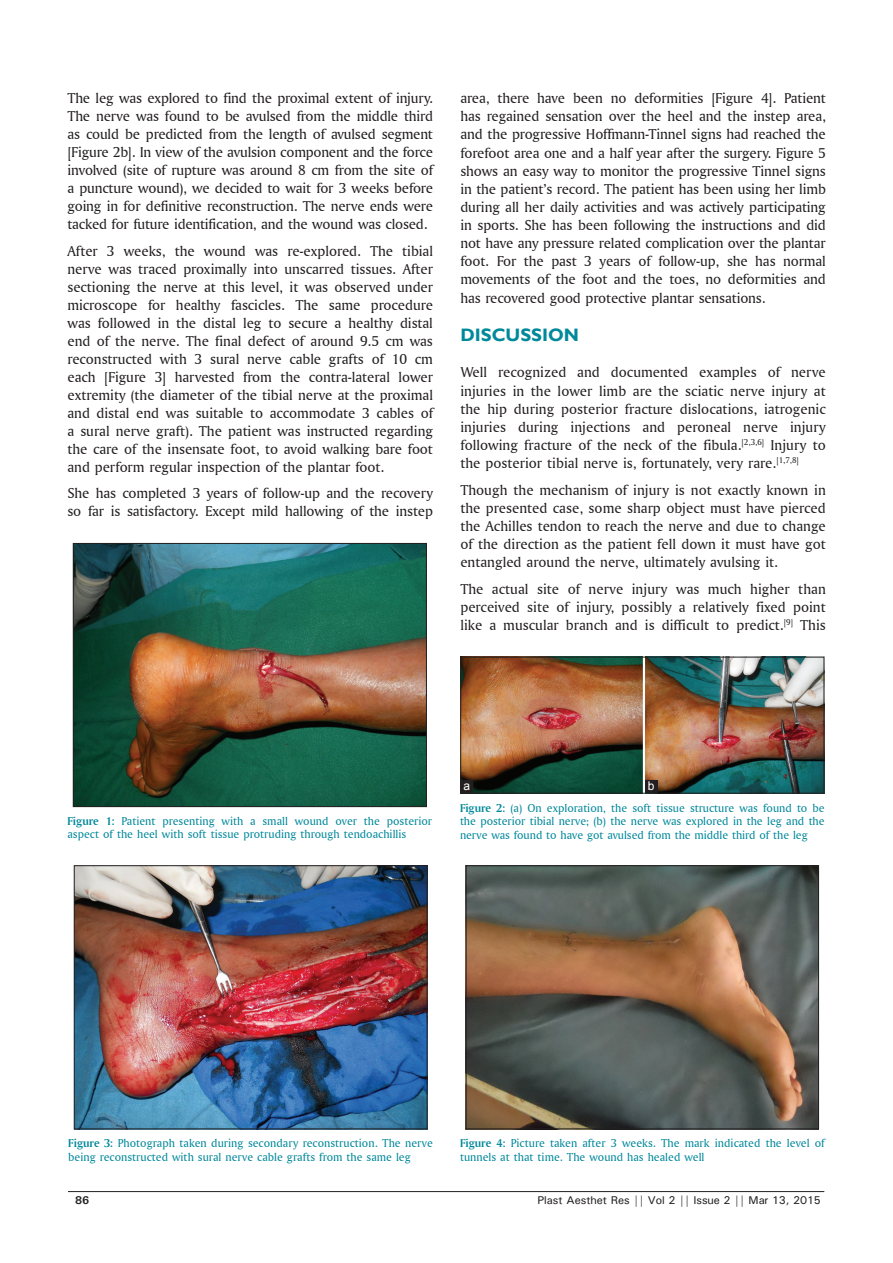
<style>
.page{position:relative;width:893px;height:1263px;background:#fff}
.page>*{position:absolute;margin:0;border:0;box-sizing:border-box;transform-origin:0 0}
.t1{font:700 18px "Gill Sans";color:#00889b}
.TX{font:15px/18.1px "Amerigo BT Roman A";letter-spacing:-.01em;color:#231f20;text-align:justify}
.FGC{font:12px/13.5px "Amerigo BT Roman A";color:#00889b}
.LABEL{font:12px "Arial";color:#fff}
.t2{font:500 11.25px "Univers";letter-spacing:-.005em;color:#231f20}
.t3{font:700 11.25px "Univers";color:#231f20}
.s1{font-family:"Amerigo BT Bold A"}
</style>
<div class="page">
<hr style="left:68px;top:1191px;width:756px;height:1px;background:#231f20">
<img style="left:75px;top:545px;width:350px;height:260px">
<div style="left:73px;top:543px;width:354px;height:264px;border:1px solid #231f20"></div>
<img style="left:462px;top:659px;width:360px;height:132px">
<div style="left:460px;top:657px;width:364px;height:136px;border:1px solid #231f20"></div>
<img style="left:76px;top:867px;width:349px;height:260px">
<div style="left:74px;top:865px;width:353px;height:264px;border:1px solid #231f20"></div>
<img style="left:468px;top:867px;width:349px;height:260px">
<div style="left:466px;top:865px;width:353px;height:264px;border:1px solid #231f20"></div>
<div style="left:460px;top:781px;width:13px;height:12px;background:#231f20"></div>
<div style="left:645px;top:780px;width:13px;height:13px;background:#231f20"></div>
<p class="TX" style="left:68px;top:89px;width:367px">The leg was explored to find the proximal extent of injury.<br>The nerve was found to be avulsed from the middle third as could be predicted from the length of avulsed segment [Figure 2b]. In view of the avulsion component and the force involved (site of rupture was around 8 cm from the site of a puncture wound), we decided to wait for 3 weeks before going in for definitive reconstruction. The nerve ends were tacked for future identification, and the wound was closed.</p>
<p class="TX" style="left:68px;top:241px;width:367px">After 3 weeks, the wound was re‑explored. The tibial nerve was traced proximally into unscarred tissues. After sectioning the nerve at this level, it was observed under microscope for healthy fascicles. The same procedure was followed in the distal leg to secure a healthy distal end of the nerve. The final defect of around 9.5 cm was reconstructed with 3 sural nerve cable grafts of 10 cm each [Figure 3] harvested from the contra‑lateral lower extremity (the diameter of the tibial nerve at the proximal and distal end was suitable to accommodate 3 cables of a sural nerve graft). The patient was instructed regarding the care of the insensate foot, to avoid walking bare foot and perform regular inspection of the plantar foot.</p>
<p class="TX" style="left:68px;top:484px;width:367px">She has completed 3 years of follow‑up and the recovery so far is satisfactory. Except mild hallowing of the instep</p>
<p class="TX" style="left:460px;top:89px;width:367px">area, there have been no deformities [Figure 4]. Patient has regained sensation over the heel and the instep area, and the progressive Hoffmann‑Tinnel signs had reached the forefoot area one and a half year after the surgery. Figure 5 shows an easy way to monitor the progressive Tinnel signs in the patient’s record. The patient has been using her limb during all her daily activities and was actively participating in sports. She has been following the instructions and did not have any pressure related complication over the plantar foot. For the past 3 years of follow‑up, she has normal movements of the foot and the toes, no deformities and has recovered good protective plantar sensations.</p>
<h1 class="t1" style="left:460px;top:324px;width:120px">DISCUSSION</h1>
<p class="TX" style="left:460px;top:363px;width:367px">Well recognized and documented examples of nerve injuries in the lower limb are the sciatic nerve injury at the hip during posterior fracture dislocations, iatrogenic injuries during injections and peroneal nerve injury following fracture of the neck of the fibula.<sup>[2,3,6]</sup> Injury to the posterior tibial nerve is, fortunately, very rare.<sup>[1,7,8]</sup></p>
<p class="TX" style="left:460px;top:480px;width:367px">Though the mechanism of injury is not exactly known in the presented case, some sharp object must have pierced the Achilles tendon to reach the nerve and due to change of the direction as the patient fell down it must have got entangled around the nerve, ultimately avulsing it.</p>
<p class="TX" style="left:460px;top:579px;width:367px">The actual site of nerve injury was much higher than perceived site of injury, possibly a relatively fixed point like a muscular branch and is difficult to predict.<sup>[9]</sup> This</p>
<p class="FGC" style="left:68px;top:814px;width:366px"><span class="s1">Figure 1:</span> Patient presenting with a small wound over the posterior aspect of the heel with soft tissue protruding through tendoachillis</p>
<p class="LABEL" style="left:464px;top:778px;width:8px">a</p>
<p class="LABEL" style="left:648px;top:777px;width:8px">b</p>
<p class="FGC" style="left:460px;top:800px;width:366px;text-align:justify"><span class="s1">Figure 2:</span> (a) On exploration, the soft tissue structure was found to be the posterior tibial nerve; (b) the nerve was explored in the leg and the nerve was found to have got avulsed from the middle third of the leg</p>
<p class="FGC" style="left:68px;top:1136px;width:366px"><span class="s1">Figure 3:</span> Photograph taken during secondary reconstruction. The nerve being reconstructed with sural nerve cable grafts from the same leg</p>
<p class="FGC" style="left:460px;top:1136px;width:366px"><span class="s1">Figure 4:</span> Picture taken after 3 weeks. The mark indicated the level of tunnels at that time. The wound has healed well</p>
<p class="t3" style="left:75px;top:1193px;width:16px">86</p>
<p class="t2" style="left:538px;top:1193px;width:285px">Plast Aesthet Res || Vol 2 || Issue 2 || Mar 13, 2015</p>
</div>
